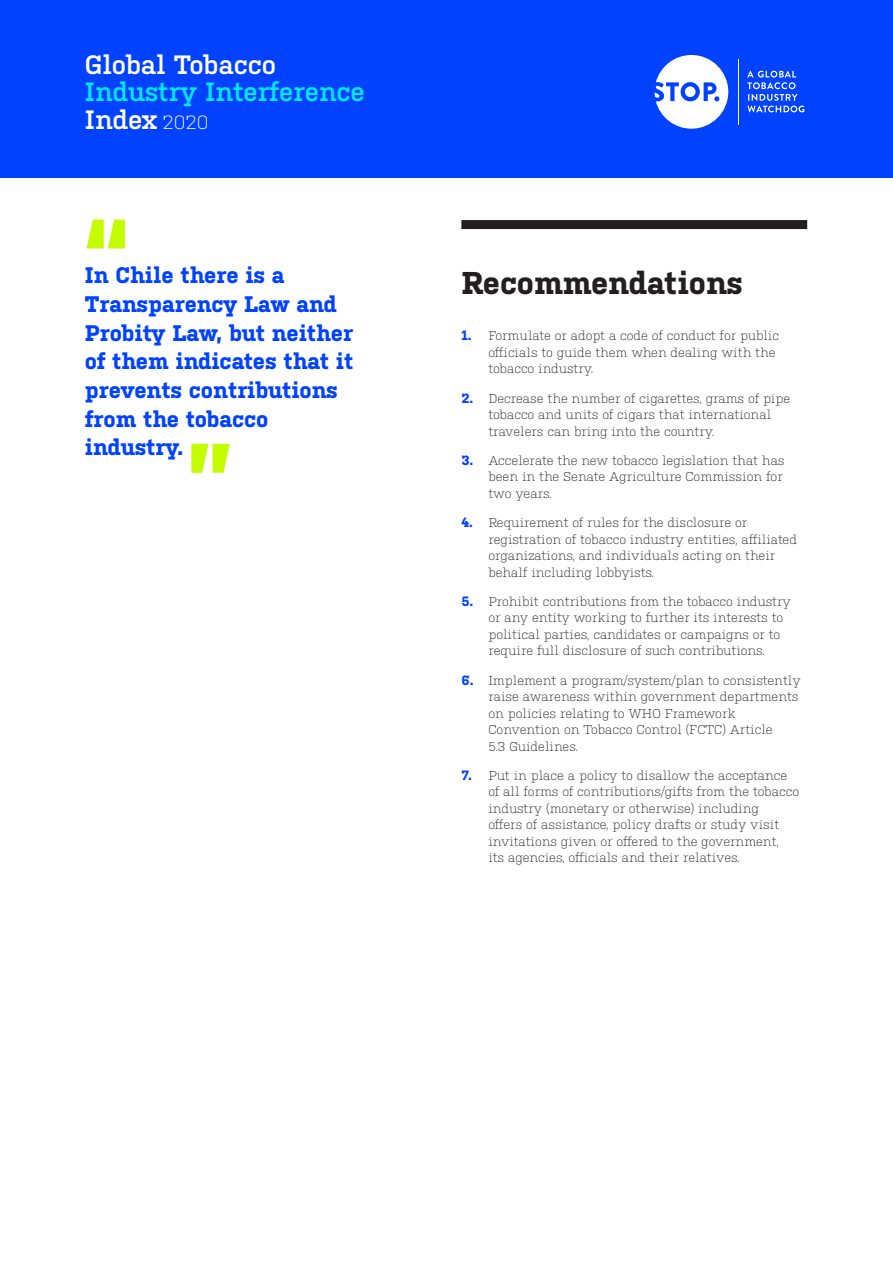
<style>
.page{position:relative;width:893px;height:1263px;background:#fff}
.page>*{position:absolute;margin:0;border:0;box-sizing:border-box;transform-origin:0 0}
.t1{font:700 103.5px "Kulturista";color:#c4fc00}
.t2{font:700 31.5px "Kulturista";color:#231f20}
.t3{font:600 26.55px/27.9px "Kulturista";color:#00e8ff}
.t4{font:600 26.55px "Kulturista";color:#fff}
.Quote_small{font:700 22.5px/28.7px "Kulturista";color:#0042ff}
.t5{font:300 12.75px/16.5px "Kulturista";color:#231f20}
.s1{color:#fff}
.s2{font-weight:300;font-size:19.05px;color:#fff}
.s3{font-weight:700;font-size:13.5px;color:#0042ff}
</style>
<div class="page">
<div style="left:0;top:0;width:893px;height:177px;background:#0042ff"></div>
<svg style="left:655px;top:55px;width:73px;height:74px"></svg>
<div style="left:685px;top:86px;width:11px;height:11px;background:#fff;border-radius:50%"></div>
<hr style="left:738px;top:59px;width:1px;height:65px;background:#fff">
<svg style="left:747px;top:71px;width:57px;height:41px"></svg>
<div style="left:461px;top:220px;width:346px;height:9px;background:#231f20"></div>
<h3 class="t4" style="left:85px;top:49px;width:193px">Global Tobacco</h3>
<h3 class="t3" style="left:85px;top:78px;width:282px">Industry Interference<br><span class="s1">Index</span> <span class="s2">2020</span></h3>
<p class="t1" style="left:80px;top:208px;width:52px">“</p>
<p class="Quote_small" style="left:85px;top:261px;width:270px">In Chile there is a<br>Transparency Law and<br>Probity Law, but neither of them indicates that it prevents contributions from the tobacco industry.</p>
<p class="t1" style="left:185px;top:432px;width:52px">”</p>
<p class="t2" style="left:461px;top:265px;width:283px">Recommendations</p>
<p class="t5" style="left:488px;top:327px;width:292px;text-indent:-27px"><span class="s3">1.</span> Formulate or adopt a code of conduct for public officials to guide them when dealing with the tobacco industry.</p>
<p class="t5" style="left:488px;top:389px;width:303px;text-indent:-27px"><span class="s3">2.</span> Decrease the number of cigarettes, grams of pipe tobacco and units of cigars that international travelers can bring into the country.</p>
<p class="t5" style="left:488px;top:451px;width:298px;text-indent:-27px"><span class="s3">3.</span> Accelerate the new tobacco legislation that has been in the Senate Agriculture Commission for two years.</p>
<p class="t5" style="left:488px;top:513px;width:310px;text-indent:-27px"><span class="s3">4.</span> Requirement of rules for the disclosure or registration of tobacco industry entities, affiliated organizations, and individuals acting on their behalf including lobbyists.</p>
<p class="t5" style="left:488px;top:592px;width:304px;text-indent:-27px"><span class="s3">5.</span> Prohibit contributions from the tobacco industry or any entity working to further its interests to political parties, candidates or campaigns or to require full disclosure of such contributions.</p>
<p class="t5" style="left:488px;top:671px;width:314px;text-indent:-27px"><span class="s3">6.</span> Implement a program/system/plan to consistently raise awareness within government departments on policies relating to WHO Framework Convention on Tobacco Control (FCTC) Article<br>5.3 Guidelines.</p>
<p class="t5" style="left:488px;top:766px;width:312px;text-indent:-27px"><span class="s3">7.</span> Put in place a policy to disallow the acceptance of all forms of contributions/gifts from the tobacco industry (monetary or otherwise) including<br>offers of assistance, policy drafts or study visit invitations given or offered to the government,<br>its agencies, officials and their relatives.</p>
</div>
